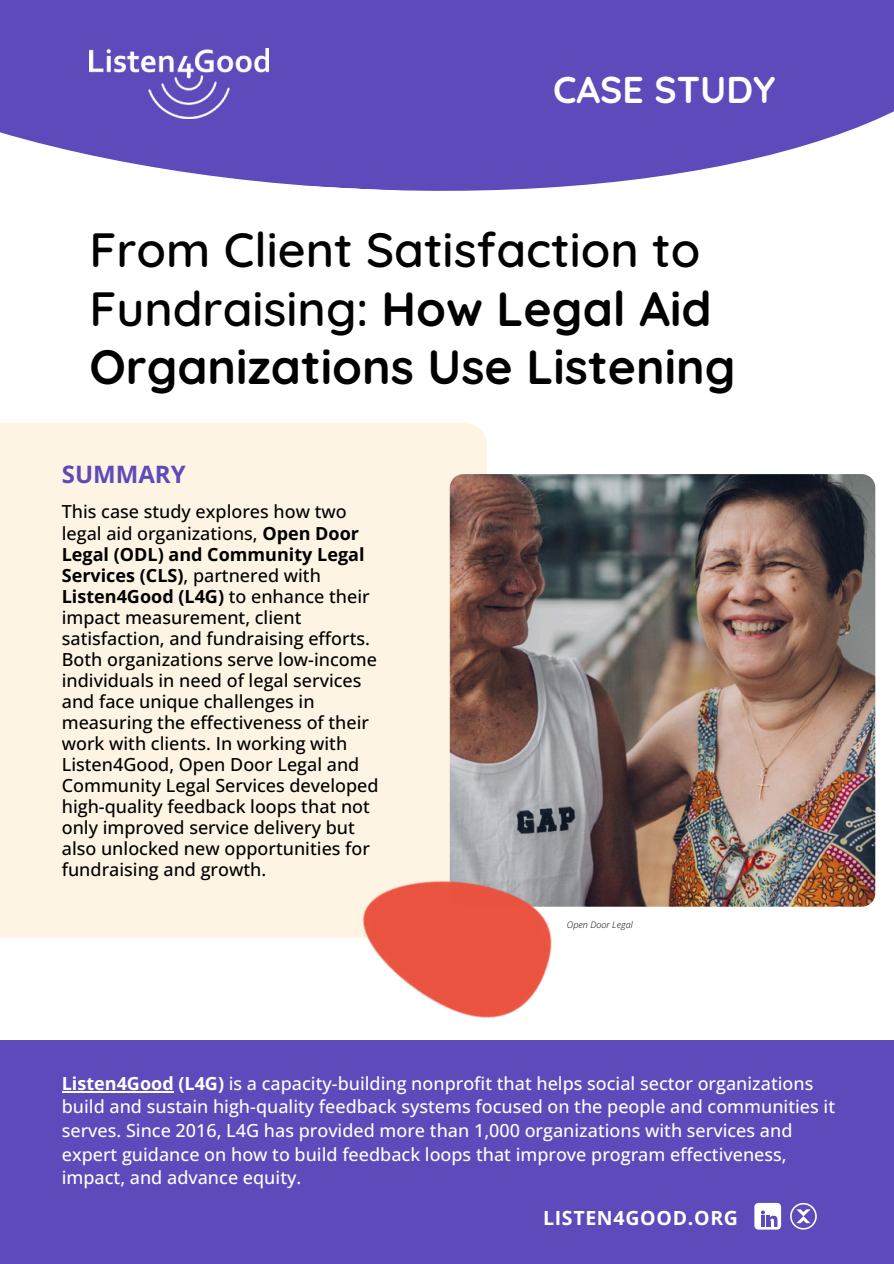
<style>
.page{position:relative;width:894px;height:1264px;background:#fff}
.page>*{position:absolute;margin:0;border:0;box-sizing:border-box;transform-origin:0 0}
.t1{font:600 48px/58.5px "Quicksand";color:#000}
.t2{font:700 37.35px "Quicksand";color:#fff}
.t3{font:700 24px "Open Sans";color:#5e4aba}
.t4{font:700 19.5px "Open Sans";letter-spacing:.035em;color:#fff}
.t5{font:500 18px/21px "Open Sans";color:#000}
.t6{font:500 18px/23.7px "Open Sans";color:#fff}
.t7{font:italic 300 9px "Open Sans";color:#000}
.s1{font-weight:700}
</style>
<div class="page">
<svg style="left:0;top:0;width:893px;height:191px;background:#7160c2"></svg>
<img style="left:89px;top:48px;width:179px;height:70px">
<div style="left:0;top:423px;width:486px;height:514px;background:#fdf4e3"></div>
<div style="left:0;top:1040px;width:893px;height:223px;background:#5e4aba"></div>
<div style="left:754px;top:1202px;width:26px;height:27px;background:#fff;border-radius:4px"></div>
<svg style="left:761px;top:1210px;width:16px;height:16px"></svg>
<svg style="left:790px;top:1202px;width:26px;height:27px"></svg>
<img style="left:449px;top:474px;width:426px;height:432px">
<img style="left:289px;top:768px;width:339px;height:250px">
<hr style="left:62px;top:1091px;width:112px;height:2px;background:#fff">
<h2 class="t2" style="left:553px;top:61px;width:224px">CASE STUDY</h2>
<h1 class="t1" style="left:89px;top:216px;width:647px">From Client Satisfaction to<br>Fundraising: <span class="s1">How Legal Aid<br>Organizations Use Listening</span></h1>
<h3 class="t3" style="left:62px;top:458px;width:125px">SUMMARY</h3>
<p class="t5" style="left:62px;top:501px;width:318px">This case study explores how two legal aid organizations, <span class="s1">Open Door Legal (ODL) and Community Legal Services (CLS)</span>, partnered with <span class="s1">Listen4Good (L4G)</span> to enhance their impact measurement, client satisfaction, and fundraising efforts.<br>Both organizations serve low-income individuals in need of legal services and face unique challenges in measuring the effectiveness of their work with clients. In working with Listen4Good, Open Door Legal and Community Legal Services developed high-quality feedback loops that not only improved service delivery but also unlocked new opportunities for fundraising and growth.</p>
<p class="t7" style="left:566px;top:918px;width:67px">Open Door Legal</p>
<p class="t6" style="left:62px;top:1070px;width:774px"><span class="s1">Listen4Good (L4G)</span> is a capacity-building nonprofit that helps social sector organizations build and sustain high-quality feedback systems focused on the people and communities it serves. Since 2016, L4G has provided more than 1,000 organizations with services and expert guidance on how to build feedback loops that improve program effectiveness, impact, and advance equity.</p>
<p class="t4" style="left:543px;top:1203px;width:196px">LISTEN4GOOD.ORG</p>
</div>
